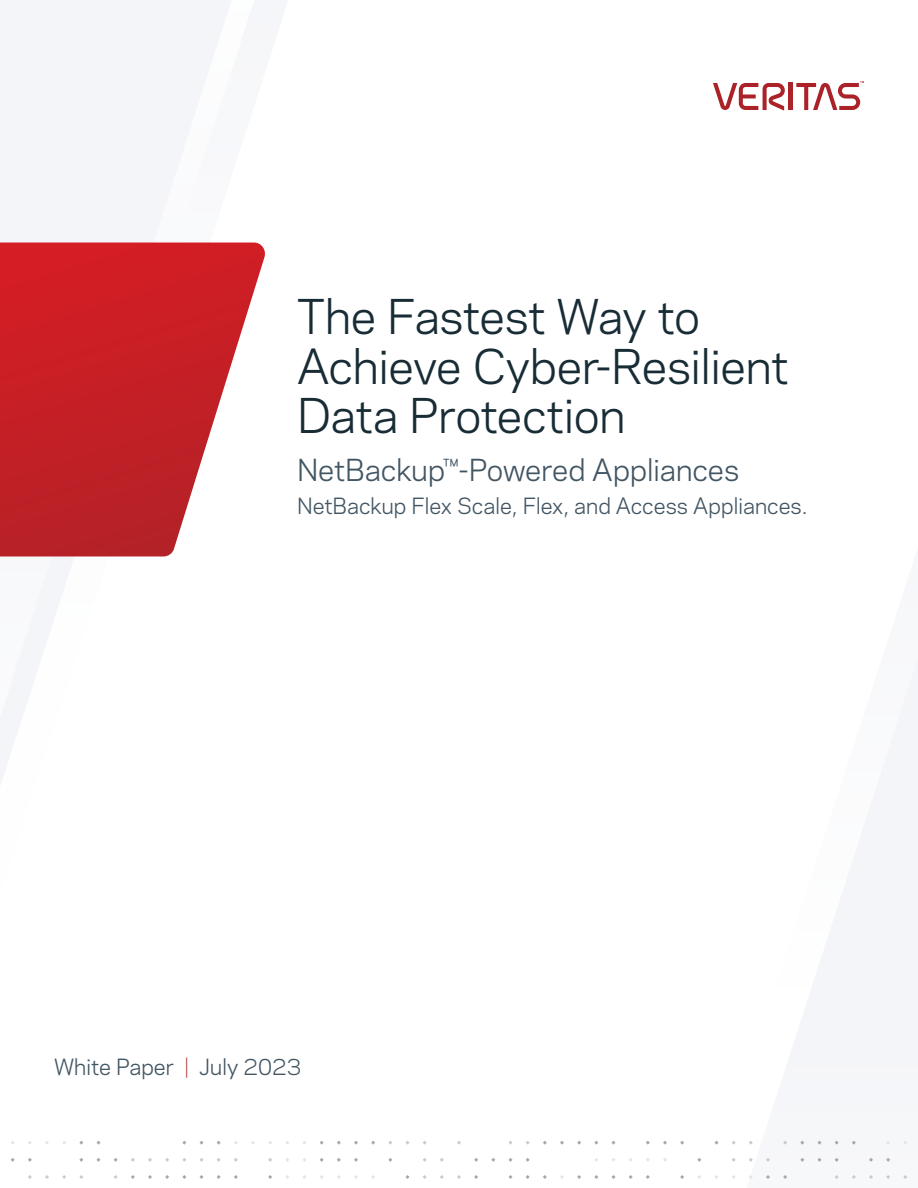
<style>
.page{position:relative;width:918px;height:1188px;background:#fff}
.page>*{position:absolute;margin:0;border:0;box-sizing:border-box;transform-origin:0 0}
.t1{font:45px/49.5px "Polaris";letter-spacing:-.015em;color:#182c35}
.t2{font:28.5px "Polaris";letter-spacing:-.005em;color:#425563}
.t3{font:21px "Polaris";letter-spacing:-.005em;color:#425563}
.s1{font-weight:300;color:#ab2328}
</style>
<div class="page">
<svg style="left:785px;top:660px;width:133px;height:518px"></svg>
<svg style="left:0;top:0;width:236px;height:759px"></svg>
<svg style="left:0;top:243px;width:265px;height:313px"></svg>
<hr style="left:789px;top:83px;width:4px;height:27px;background:#ab2328">
<svg style="left:713px;top:83px;width:72px;height:28px"></svg>
<svg style="left:796px;top:81px;width:68px;height:29px"></svg>
<svg style="left:783px;top:1141px;width:4px;height:4px"></svg>
<svg style="left:783px;top:1175px;width:4px;height:4px"></svg>
<svg style="left:766px;top:1158px;width:4px;height:4px"></svg>
<svg style="left:766px;top:1175px;width:4px;height:4px"></svg>
<svg style="left:749px;top:1158px;width:4px;height:4px"></svg>
<svg style="left:749px;top:1175px;width:4px;height:4px"></svg>
<svg style="left:714px;top:1141px;width:5px;height:4px"></svg>
<svg style="left:697px;top:1158px;width:4px;height:4px"></svg>
<svg style="left:680px;top:1141px;width:4px;height:4px"></svg>
<svg style="left:680px;top:1175px;width:4px;height:4px"></svg>
<svg style="left:663px;top:1141px;width:4px;height:4px"></svg>
<svg style="left:646px;top:1141px;width:4px;height:4px"></svg>
<svg style="left:646px;top:1175px;width:4px;height:4px"></svg>
<svg style="left:629px;top:1175px;width:4px;height:4px"></svg>
<svg style="left:611px;top:1141px;width:5px;height:4px"></svg>
<svg style="left:611px;top:1175px;width:5px;height:4px"></svg>
<svg style="left:594px;top:1175px;width:4px;height:4px"></svg>
<svg style="left:577px;top:1141px;width:4px;height:4px"></svg>
<svg style="left:577px;top:1175px;width:4px;height:4px"></svg>
<svg style="left:560px;top:1141px;width:4px;height:4px"></svg>
<svg style="left:560px;top:1175px;width:4px;height:4px"></svg>
<svg style="left:543px;top:1141px;width:4px;height:4px"></svg>
<svg style="left:543px;top:1175px;width:4px;height:4px"></svg>
<svg style="left:526px;top:1158px;width:4px;height:4px"></svg>
<svg style="left:526px;top:1175px;width:4px;height:4px"></svg>
<svg style="left:508px;top:1141px;width:5px;height:4px"></svg>
<svg style="left:508px;top:1158px;width:5px;height:4px"></svg>
<svg style="left:508px;top:1175px;width:5px;height:4px"></svg>
<svg style="left:491px;top:1158px;width:4px;height:4px"></svg>
<svg style="left:474px;top:1158px;width:4px;height:4px"></svg>
<svg style="left:474px;top:1175px;width:4px;height:4px"></svg>
<svg style="left:457px;top:1141px;width:4px;height:4px"></svg>
<svg style="left:457px;top:1175px;width:4px;height:4px"></svg>
<svg style="left:440px;top:1158px;width:4px;height:4px"></svg>
<svg style="left:440px;top:1175px;width:4px;height:4px"></svg>
<svg style="left:423px;top:1175px;width:4px;height:4px"></svg>
<svg style="left:405px;top:1141px;width:5px;height:4px"></svg>
<svg style="left:405px;top:1175px;width:5px;height:4px"></svg>
<svg style="left:388px;top:1158px;width:4px;height:4px"></svg>
<svg style="left:371px;top:1141px;width:4px;height:4px"></svg>
<svg style="left:354px;top:1141px;width:4px;height:4px"></svg>
<svg style="left:354px;top:1158px;width:4px;height:4px"></svg>
<svg style="left:354px;top:1175px;width:4px;height:4px"></svg>
<svg style="left:337px;top:1141px;width:4px;height:4px"></svg>
<svg style="left:337px;top:1158px;width:4px;height:4px"></svg>
<svg style="left:320px;top:1158px;width:4px;height:4px"></svg>
<svg style="left:268px;top:1158px;width:4px;height:4px"></svg>
<svg style="left:268px;top:1175px;width:4px;height:4px"></svg>
<svg style="left:234px;top:1158px;width:4px;height:4px"></svg>
<svg style="left:234px;top:1175px;width:4px;height:4px"></svg>
<svg style="left:217px;top:1175px;width:4px;height:4px"></svg>
<svg style="left:199px;top:1141px;width:5px;height:4px"></svg>
<svg style="left:199px;top:1158px;width:5px;height:4px"></svg>
<svg style="left:199px;top:1175px;width:5px;height:4px"></svg>
<svg style="left:182px;top:1175px;width:4px;height:4px"></svg>
<svg style="left:165px;top:1158px;width:4px;height:4px"></svg>
<svg style="left:165px;top:1175px;width:4px;height:4px"></svg>
<svg style="left:148px;top:1158px;width:4px;height:4px"></svg>
<svg style="left:148px;top:1175px;width:4px;height:4px"></svg>
<svg style="left:131px;top:1158px;width:4px;height:4px"></svg>
<svg style="left:131px;top:1175px;width:4px;height:4px"></svg>
<svg style="left:114px;top:1158px;width:4px;height:4px"></svg>
<svg style="left:114px;top:1175px;width:4px;height:4px"></svg>
<svg style="left:96px;top:1141px;width:5px;height:4px"></svg>
<svg style="left:96px;top:1158px;width:5px;height:4px"></svg>
<svg style="left:79px;top:1158px;width:4px;height:4px"></svg>
<svg style="left:79px;top:1175px;width:4px;height:4px"></svg>
<svg style="left:62px;top:1175px;width:4px;height:4px"></svg>
<svg style="left:45px;top:1175px;width:4px;height:4px"></svg>
<svg style="left:28px;top:1158px;width:4px;height:4px"></svg>
<svg style="left:28px;top:1175px;width:4px;height:4px"></svg>
<svg style="left:11px;top:1158px;width:4px;height:4px"></svg>
<svg style="left:903px;top:1141px;width:4px;height:4px"></svg>
<svg style="left:903px;top:1175px;width:4px;height:4px"></svg>
<svg style="left:886px;top:1141px;width:4px;height:4px"></svg>
<svg style="left:886px;top:1158px;width:4px;height:4px"></svg>
<svg style="left:886px;top:1175px;width:4px;height:4px"></svg>
<svg style="left:869px;top:1158px;width:4px;height:4px"></svg>
<svg style="left:869px;top:1175px;width:4px;height:4px"></svg>
<svg style="left:852px;top:1141px;width:4px;height:4px"></svg>
<svg style="left:852px;top:1175px;width:4px;height:4px"></svg>
<svg style="left:835px;top:1141px;width:4px;height:4px"></svg>
<svg style="left:835px;top:1158px;width:4px;height:4px"></svg>
<svg style="left:835px;top:1175px;width:4px;height:4px"></svg>
<svg style="left:817px;top:1141px;width:5px;height:4px"></svg>
<svg style="left:817px;top:1158px;width:5px;height:4px"></svg>
<svg style="left:800px;top:1141px;width:4px;height:4px"></svg>
<svg style="left:800px;top:1158px;width:4px;height:4px"></svg>
<h1 class="t1" style="left:297px;top:290px;width:493px">The Fastest Way to<br>Achieve Cyber-Resilient<br>Data Protection</h1>
<h2 class="t2" style="left:297px;top:449px;width:444px">NetBackup™-Powered Appliances</h2>
<p class="t3" style="left:297px;top:490px;width:512px">NetBackup Flex Scale, Flex, and Access Appliances.</p>
<p class="t3" style="left:54px;top:1051px;width:249px">White Paper <span class="s1">|</span> July 2023</p>
</div>
